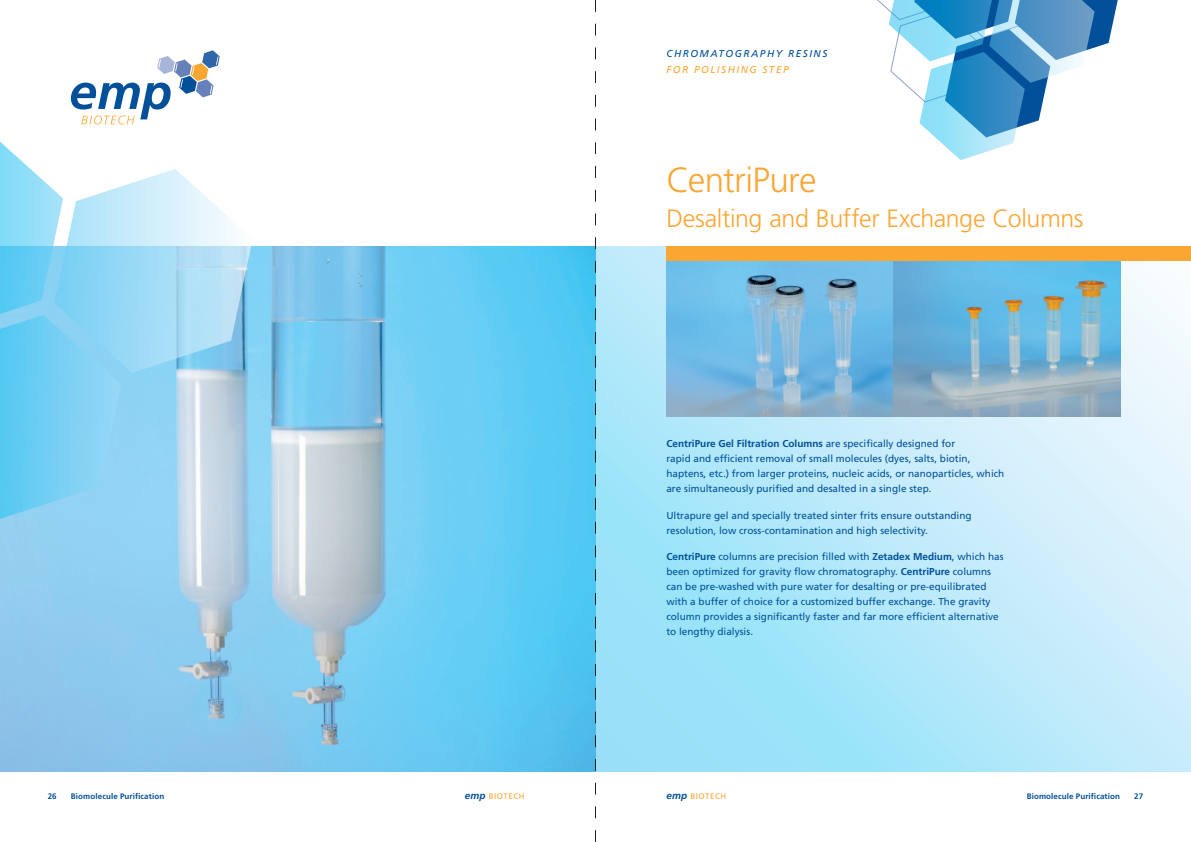
<style>
.page{position:relative;width:1191px;height:842px;background:#fff}
.page>*{position:absolute;margin:0;border:0;box-sizing:border-box;transform-origin:0 0}
.t1{font:300 35px "Frutiger";letter-spacing:-.02em;color:#faa633}
.t2{font:300 25px "Frutiger";letter-spacing:-.015em;color:#faa633}
.t3{font:10px/15px "Frutiger";color:#015099}
.t4{font:italic 10px "Frutiger";letter-spacing:.15em;color:#015099}
.t5{font:italic 10px "Frutiger";letter-spacing:.15em;color:#faa633}
.t6{font:700 8px "Frutiger";letter-spacing:.015em;color:#015099}
.t7{font:8px "Frutiger";letter-spacing:.065em;color:#faa633}
.s1{font-weight:700}
.s2{font-weight:700;font-style:italic;font-size:10px;color:#015099}
</style>
<div class="page">
<svg style="left:71px;top:50px;width:149px;height:74px"></svg>
<svg style="left:877px;top:0;width:240px;height:160px"></svg>
<svg style="left:596px;top:247px;width:595px;height:524px;background:#b9eafa"></svg>
<img style="left:666px;top:261px;width:227px;height:156px">
<svg style="left:893px;top:261px;width:227px;height:156px;background:#77b2d0"></svg>
<div style="left:666px;top:247px;width:525px;height:14px;background:#faa633"></div>
<img style="left:0;top:247px;width:595px;height:524px">
<svg style="left:0;top:141px;width:253px;height:378px;background:#a2dbf4"></svg>
<svg style="left:595px;top:0;width:1px;height:842px"></svg>
<p class="t4" style="left:666px;top:47px;width:162px">CHROMATOGRAPHY RESINS</p>
<p class="t5" style="left:666px;top:64px;width:124px">FOR POLISHING STEP</p>
<p class="t1" style="left:666px;top:160px;width:152px">CentriPure</p>
<p class="t2" style="left:666px;top:204px;width:418px">Desalting and Buffer Exchange Columns</p>
<p class="t3" style="left:666px;top:436px;width:339px"><span class="s1">CentriPure Gel Filtration Columns</span> are specifically designed for<br>rapid and efficient removal of small molecules (dyes, salts, biotin, haptens, etc.) from larger proteins, nucleic acids, or nanoparticles, which are simultaneously purified and desalted in a single step.</p>
<p class="t3" style="left:666px;top:507px;width:307px">Ultrapure gel and specially treated sinter frits ensure outstanding resolution, low cross-contamination and high selectivity.</p>
<p class="t3" style="left:666px;top:549px;width:339px"><span class="s1">CentriPure</span> columns are precision filled with <span class="s1">Zetadex Medium</span>, which has been optimized for gravity flow chromatography. <span class="s1">CentriPure</span> columns can be pre-washed with pure water for desalting or pre-equilibrated with a buffer of choice for a customized buffer exchange. The gravity column provides a significantly faster and far more efficient alternative to lengthy dialysis.</p>
<p class="t6" style="left:48px;top:792px;width:10px">26</p>
<p class="t6" style="left:71px;top:792px;width:95px">Biomolecule Purification</p>
<p class="t7" style="left:465px;top:792px;width:61px"><span class="s2">emp</span> BIOTECH</p>
<p class="t7" style="left:666px;top:792px;width:61px"><span class="s2">emp</span> BIOTECH</p>
<p class="t6" style="left:1026px;top:792px;width:95px">Biomolecule Purification</p>
<p class="t6" style="left:1134px;top:792px;width:10px">27</p>
</div>
